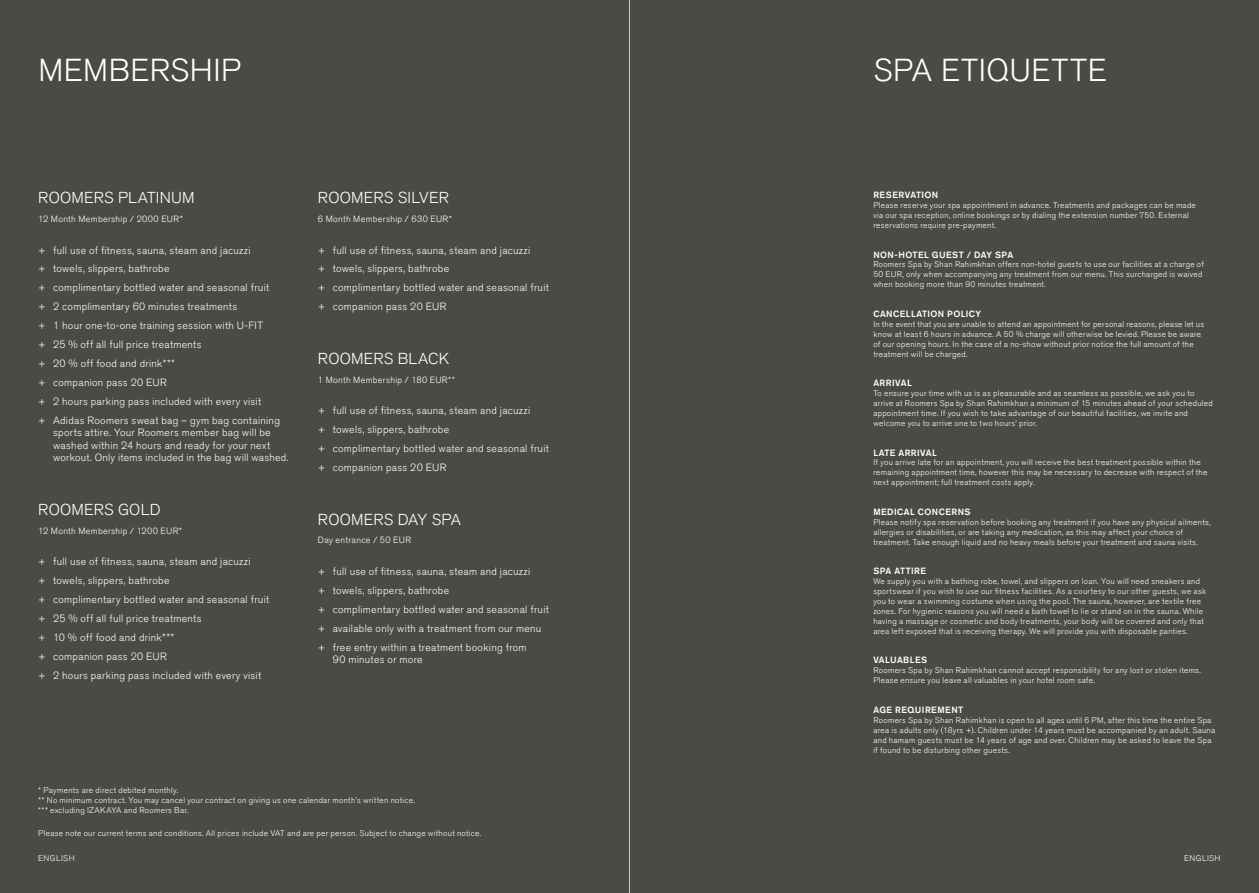
<style>
.page{position:relative;width:1259px;height:893px;background:#4b4b46}
.page>*{position:absolute;margin:0;border:0;box-sizing:border-box;transform-origin:0 0}
.t1{font:300 31.5px "Akzidenz Grotesk BE";letter-spacing:.02em;color:#fff}
.t2{font:300 15.75px "Akzidenz Grotesk BE";letter-spacing:.015em;color:#fff}
.t3{font:300 10.5px/18.9px "Akzidenz Grotesk BE";letter-spacing:.03em;color:#fff}
.t4{font:300 9px "Akzidenz Grotesk BE";letter-spacing:.035em;color:#fff}
.t5{font:500 9px "Akzidenz Grotesk BE";letter-spacing:.05em;color:#fff}
.t6{font:300 8.25px/9.9px "Akzidenz Grotesk BE";letter-spacing:.03em;color:#fff}
</style>
<div class="page">
<hr style="left:629px;top:0;width:1px;height:893px;background:#c6c7c8">
<h1 class="t1" style="left:38px;top:52px;width:204px">MEMBERSHIP</h1>
<h2 class="t2" style="left:38px;top:189px;width:158px">ROOMERS PLATINUM</h2>
<p class="t4" style="left:38px;top:214px;width:146px">12 Month Membership / 2000 EUR*</p>
<p class="t3" style="left:38px;top:241px;width:243px">+ full use of fitness, sauna, steam and jacuzzi<br>+ towels, slippers, bathrobe<br>+ complimentary bottled water and seasonal fruit<br>+ 2 complimentary 60 minutes treatments<br>+ 1 hour one-to-one training session with U-FIT<br>+ 25 % off all full price treatments<br>+ 20 % off food and drink***<br>+ companion pass 20 EUR<br>+ 2 hours parking pass included with every visit<br>+ Adidas Roomers sweat bag – gym bag containing</p>
<p class="t3" style="left:53px;top:427px;width:237px;line-height:12.6px">sports attire. Your Roomers member bag will be washed within 24 hours and ready for your next workout. Only items included in the bag will washed.</p>
<h2 class="t2" style="left:38px;top:501px;width:124px">ROOMERS GOLD</h2>
<p class="t4" style="left:38px;top:526px;width:145px">12 Month Membership / 1200 EUR*</p>
<p class="t3" style="left:38px;top:553px;width:232px">+ full use of fitness, sauna, steam and jacuzzi<br>+ towels, slippers, bathrobe<br>+ complimentary bottled water and seasonal fruit + 25 % off all full price treatments<br>+ 10 % off food and drink***<br>+ companion pass 20 EUR<br>+ 2 hours parking pass included with every visit</p>
<h2 class="t2" style="left:318px;top:189px;width:132px">ROOMERS SILVER</h2>
<p class="t4" style="left:318px;top:214px;width:136px">6 Month Membership / 630 EUR*</p>
<p class="t3" style="left:318px;top:241px;width:232px">+ full use of fitness, sauna, steam and jacuzzi<br>+ towels, slippers, bathrobe<br>+ complimentary bottled water and seasonal fruit + companion pass 20 EUR</p>
<h2 class="t2" style="left:318px;top:350px;width:133px">ROOMERS BLACK</h2>
<p class="t4" style="left:318px;top:375px;width:139px">1 Month Membership / 180 EUR**</p>
<p class="t3" style="left:318px;top:401px;width:232px">+ full use of fitness, sauna, steam and jacuzzi<br>+ towels, slippers, bathrobe<br>+ complimentary bottled water and seasonal fruit + companion pass 20 EUR</p>
<h2 class="t2" style="left:318px;top:510px;width:145px">ROOMERS DAY SPA</h2>
<p class="t4" style="left:318px;top:535px;width:95px">Day entrance / 50 EUR</p>
<p class="t3" style="left:318px;top:562px;width:232px">+ full use of fitness, sauna, steam and jacuzzi<br>+ towels, slippers, bathrobe<br>+ complimentary bottled water and seasonal fruit + available only with a treatment from our menu + free entry within a treatment booking from</p>
<p class="t3" style="left:333px;top:650px;width:91px">90 minutes or more</p>
<p class="t6" style="left:38px;top:786px;width:378px">* Payments are direct debited monthly.<br>** No minimum contract. You may cancel your contract on giving us one calendar month's written notice. *** excluding IZAKAYA and Roomers Bar.</p>
<p class="t6" style="left:38px;top:828px;width:444px">Please note our current terms and conditions. All prices include VAT and are per person. Subject to change without notice.</p>
<h1 class="t1" style="left:873px;top:52px;width:235px">SPA ETIQUETTE</h1>
<p class="t5" style="left:873px;top:189px;width:66px">RESERVATION</p>
<p class="t6" style="left:873px;top:200px;width:324px">Please reserve your spa appointment in advance. Treatments and packages can be made via our spa reception, online bookings or by dialing the extension number 750. External reservations require pre-payment.</p>
<p class="t5" style="left:873px;top:249px;width:141px">NON-HOTEL GUEST / DAY SPA</p>
<p class="t6" style="left:873px;top:260px;width:332px">Roomers Spa by Shan Rahimkhan offers non-hotel guests to use our facilities at a charge of<br>50 EUR, only when accompanying any treatment from our menu. This surcharged is waived when booking more than 90 minutes treatment.</p>
<p class="t5" style="left:873px;top:308px;width:109px">CANCELLATION POLICY</p>
<p class="t6" style="left:873px;top:319px;width:332px">In the event that you are unable to attend an appointment for personal reasons, please let us know at least 6 hours in advance. A 50 % charge will otherwise be levied. Please be aware of our opening hours. In the case of a no-show without prior notice the full amount of the treatment will be charged.</p>
<p class="t5" style="left:873px;top:378px;width:40px">ARRIVAL</p>
<p class="t6" style="left:873px;top:388px;width:341px">To ensure your time with us is as pleasurable and as seamless as possible, we ask you to arrive at Roomers Spa by Shan Rahimkhan a minimum of 15 minutes ahead of your scheduled appointment time. If you wish to take advantage of our beautiful facilities, we invite and welcome you to arrive one to two hours’ prior.</p>
<p class="t5" style="left:873px;top:447px;width:65px">LATE ARRIVAL</p>
<p class="t6" style="left:873px;top:458px;width:335px">If you arrive late for an appointment, you will receive the best treatment possible within the remaining appointment time, however this may be necessary to decrease with respect of the next appointment; full treatment costs apply.</p>
<p class="t5" style="left:873px;top:506px;width:99px">MEDICAL CONCERNS</p>
<p class="t6" style="left:873px;top:517px;width:339px">Please notify spa reservation before booking any treatment if you have any physical ailments, allergies or disabilities, or are taking any medication, as this may affect your choice of treatment. Take enough liquid and no heavy meals before your treatment and sauna visits.</p>
<p class="t5" style="left:873px;top:566px;width:54px">SPA ATTIRE</p>
<p class="t6" style="left:873px;top:577px;width:334px">We supply you with a bathing robe, towel, and slippers on loan. You will need sneakers and sportswear if you wish to use our fitness facilities. As a courtesy to our other guests, we ask you to wear a swimming costume when using the pool. The sauna, however, are textile free zones. For hygienic reasons you will need a bath towel to lie or stand on in the sauna. While having a massage or cosmetic and body treatments, your body will be covered and only that area left exposed that is receiving therapy. We will provide you with disposable panties.</p>
<p class="t5" style="left:873px;top:655px;width:55px">VALUABLES</p>
<p class="t6" style="left:873px;top:666px;width:329px">Roomers Spa by Shan Rahimkhan cannot accept responsibility for any lost or stolen items.<br>Please ensure you leave all valuables in your hotel room safe.</p>
<p class="t5" style="left:873px;top:704px;width:91px">AGE REQUIREMENT</p>
<p class="t6" style="left:873px;top:715px;width:343px">Roomers Spa by Shan Rahimkhan is open to all ages until 6 PM, after this time the entire Spa area is adults only (18yrs +). Children under 14 years must be accompanied by an adult. Sauna and hamam guests must be 14 years of age and over. Children may be asked to leave the Spa if found to be disturbing other guests.</p>
<p class="t6" style="left:38px;top:853px;width:38px">ENGLISH</p>
<p class="t6" style="left:1184px;top:853px;width:38px">ENGLISH</p>
</div>
